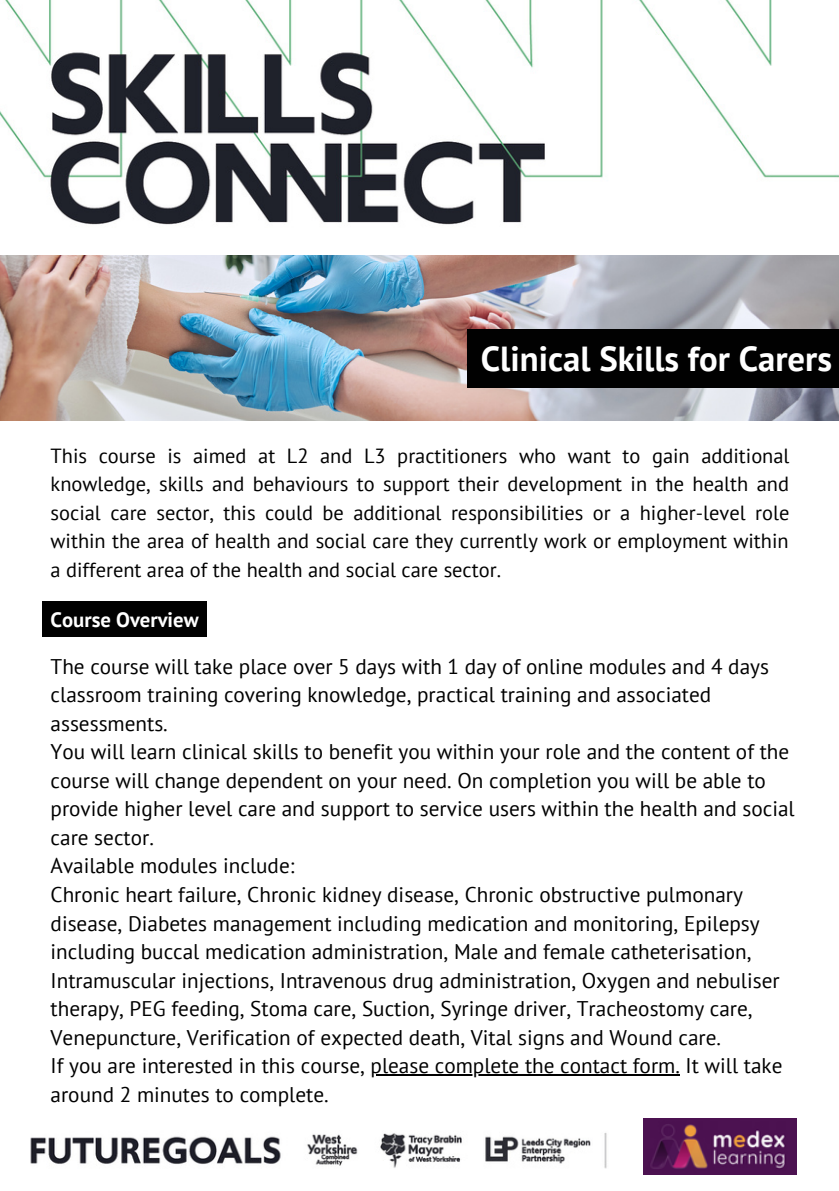
<style>
.page{position:relative;width:839px;height:1191px;background:#fff}
.page>*{position:absolute;margin:0;border:0;box-sizing:border-box;transform-origin:0 0}
.t1{font:700 34.8px "PT Sans";color:#fff}
.t2{font:21.2px/28.6px "PT Sans";color:#000}
.t3{font:700 20.8px "PT Sans";color:#fff}
.t4{font:20.4px/28.6px "PT Sans";color:#000;text-align:justify}
</style>
<div class="page">
<img style="left:0;top:0;width:838px;height:1175px">
<img style="left:0;top:255px;width:838px;height:165px">
<img style="left:643px;top:1119px;width:153px;height:55px">
<hr style="left:370px;top:1075px;width:310px;height:1px;background:#000">
<div style="left:467px;top:329px;width:371px;height:59px;background:#010101"></div>
<div style="left:42px;top:602px;width:165px;height:35px;background:#010101"></div>
<p class="t1" style="left:481px;top:335px;width:353px">Clinical Skills for Carers</p>
<p class="t4" style="left:51px;top:441px;width:740px">This course is aimed at L2 and L3 practitioners who want to gain additional knowledge, skills and behaviours to support their development in the health and social care sector, this could be additional responsibilities or a higher-level role within the area of health and social care they currently work or employment within a different area of the health and social care sector.</p>
<p class="t3" style="left:51px;top:606px;width:149px">Course Overview</p>
<p class="t2" style="left:51px;top:652px;width:720px">The course will take place over 5 days with 1 day of online modules and 4 days classroom training covering knowledge, practical training and associated assessments.</p>
<p class="t2" style="left:51px;top:737px;width:745px">You will learn clinical skills to benefit you within your role and the content of the course will change dependent on your need. On completion you will be able to provide higher level care and support to service users within the health and social care sector.</p>
<p class="t2" style="left:51px;top:851px;width:245px">Available modules include:</p>
<p class="t2" style="left:51px;top:880px;width:730px">Chronic heart failure, Chronic kidney disease, Chronic obstructive pulmonary disease, Diabetes management including medication and monitoring, Epilepsy including buccal medication administration, Male and female catheterisation, Intramuscular injections, Intravenous drug administration, Oxygen and nebuliser therapy, PEG feeding, Stoma care, Suction, Syringe driver, Tracheostomy care, Venepuncture, Verification of expected death, Vital signs and Wound care.</p>
<p class="t2" style="left:51px;top:1051px;width:733px">If you are interested in this course, please complete the contact form. It will take around 2 minutes to complete.</p>
</div>
